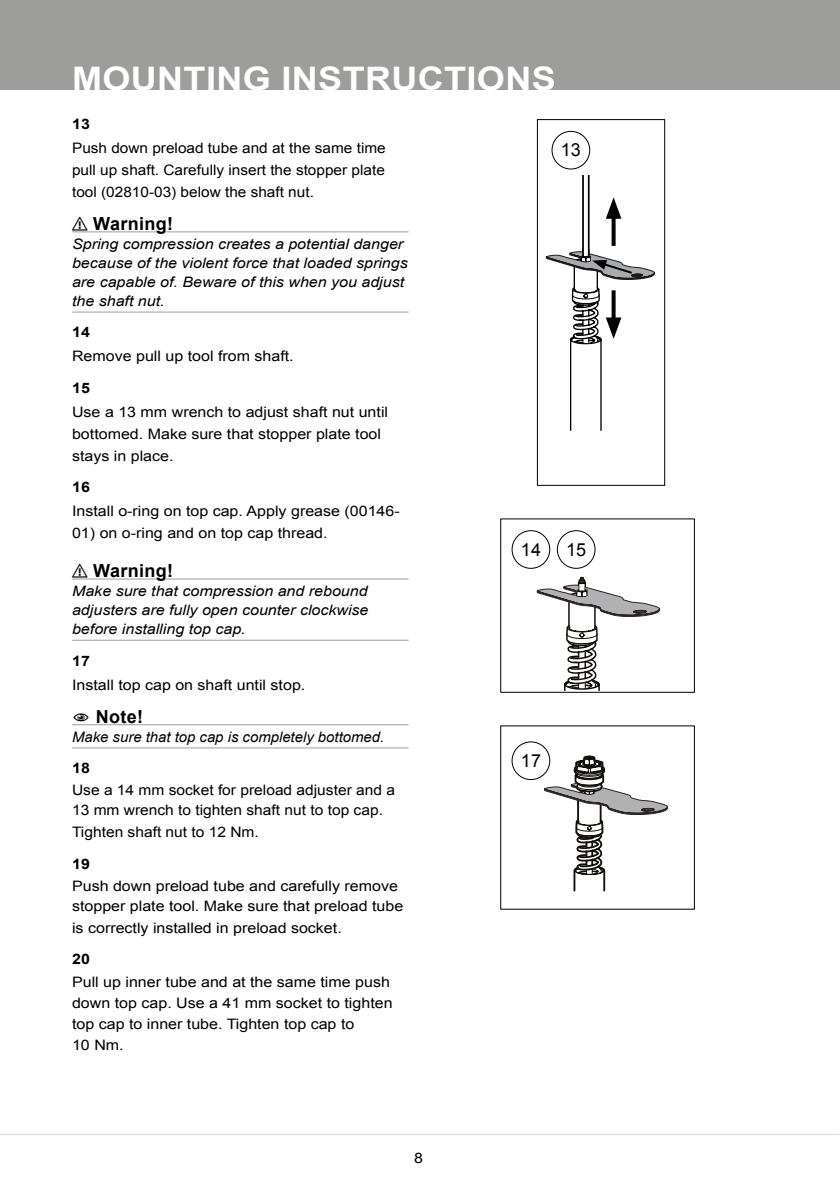
<style>
.page{position:relative;width:840px;height:1191px;background:#fff}
.page>*{position:absolute;margin:0;border:0;box-sizing:border-box;transform-origin:0 0}
.t1{font:700 32.4px "Arial";letter-spacing:.01em;color:#fff;scale:1.11 1}
.t2{font:700 18px "Arial";color:#000}
.t3{font:18px "Arial";letter-spacing:.01em;color:#000}
.t4{font:14.4px/21px "Arial";color:#000;scale:1.11 1}
.t5{font:italic 14.4px/19px "Arial";color:#000;scale:1.11 1}
.t6{font:14.4px/22px "Arial";color:#000;text-align:justify;scale:1.07 1}
.t7{font:14.4px/20px "Arial";color:#000;scale:1.08 1}
.t8{font:italic 14.4px "Arial";color:#000}
.t9{font:700 14.4px "Arial";letter-spacing:.02em;color:#000;scale:1.11 1}
</style>
<div class="page">
<div style="left:0;top:0;width:839px;height:90px;background:#9d9d9c"></div>
<hr style="left:0;top:1134px;width:838px;height:1px;background:#dadada">
<hr style="left:72px;top:231px;width:336px;height:1px;background:#9d9d9c">
<hr style="left:72px;top:312px;width:336px;height:1px;background:#9d9d9c">
<hr style="left:72px;top:578px;width:336px;height:1px;background:#9d9d9c">
<hr style="left:72px;top:640px;width:336px;height:1px;background:#9d9d9c">
<hr style="left:72px;top:724px;width:336px;height:1px;background:#9d9d9c">
<hr style="left:72px;top:747px;width:336px;height:1px;background:#9d9d9c">
<div style="left:536px;top:119px;width:128px;height:367px;border:1px solid #000"></div>
<div style="left:500px;top:518px;width:194px;height:175px;border:1px solid #000"></div>
<div style="left:551px;top:131px;width:39px;height:38px;border:1px solid #000;border-radius:50%"></div>
<div style="left:511px;top:530px;width:39px;height:39px;border:1px solid #000;border-radius:50%"></div>
<div style="left:556px;top:530px;width:39px;height:39px;border:1px solid #000;border-radius:50%"></div>
<div style="left:511px;top:741px;width:39px;height:39px;border:1px solid #000;border-radius:50%"></div>
<svg style="left:545px;top:176px;width:109px;height:255px"></svg>
<svg style="left:536px;top:576px;width:123px;height:115px"></svg>
<svg style="left:543px;top:755px;width:124px;height:136px"></svg>
<h1 class="t1" style="left:72px;top:57px;width:437px">MOUNTING INSTRUCTIONS</h1>
<p class="t9" style="left:72px;top:114px;width:18px">13</p>
<p class="t6" style="left:72px;top:137px;width:294px">Push down preload tube and at the same time pull up shaft. Carefully insert the stopper plate tool (02810‑03) below the shaft nut.</p>
<p class="t2" style="left:72px;top:212px;width:47px">⚠ WARNING!</p>
<p class="t5" style="left:72px;top:235px;width:304px">Spring compression creates a potential danger because of the violent force that loaded springs are capable of. Beware of this when you adjust the shaft nut.</p>
<p class="t9" style="left:72px;top:323px;width:18px">14</p>
<p class="t4" style="left:72px;top:346px;width:201px">Remove pull up tool from shaft.</p>
<p class="t9" style="left:72px;top:378px;width:18px">15</p>
<p class="t4" style="left:72px;top:401px;width:286px;line-height:22px">Use a 13 mm wrench to adjust shaft nut until bottomed. Make sure that stopper plate tool stays in place.</p>
<p class="t9" style="left:72px;top:477px;width:18px">16</p>
<p class="t4" style="left:72px;top:501px;width:296px">Install o-ring on top cap. Apply grease (00146-</p>
<p class="t4" style="left:72px;top:523px;width:231px">01) on o-ring and on top cap thread.</p>
<p class="t2" style="left:72px;top:559px;width:47px">⚠ WARNING!</p>
<p class="t5" style="left:72px;top:582px;width:268px;text-align:justify">Make sure that compression and rebound adjusters are fully open counter clockwise before installing top cap.</p>
<p class="t9" style="left:72px;top:651px;width:18px">17</p>
<p class="t4" style="left:72px;top:674px;width:211px">Install top cap on shaft until stop.</p>
<p class="t2" style="left:109px;top:704px;width:36px">NOT E!</p>
<p class="t8" style="left:72px;top:727px;width:313px">Make sure that top cap is completely bottomed.</p>
<p class="t9" style="left:72px;top:758px;width:18px">18</p>
<p class="t7" style="left:72px;top:780px;width:300px">Use a 14 mm socket for preload adjuster and a<br>13 mm wrench to tighten shaft nut to top cap.</p>
<p class="t7" style="left:72px;top:822px;width:174px">Tighten shaft nut to 12 Nm.</p>
<p class="t9" style="left:72px;top:854px;width:18px">19</p>
<p class="t4" style="left:72px;top:876px;width:300px;line-height:20px">Push down preload tube and carefully remove stopper plate tool. Make sure that preload tube</p>
<p class="t4" style="left:72px;top:917px;width:244px">is correctly installed in preload socket.</p>
<p class="t9" style="left:72px;top:949px;width:18px">20</p>
<p class="t4" style="left:72px;top:971px;width:290px">Pull up inner tube and at the same time push down top cap. Use a 41 mm socket to tighten top cap to inner tube. Tighten top cap to<br>10 Nm.</p>
<p class="t3" style="left:560px;top:138px;width:22px">13</p>
<p class="t3" style="left:520px;top:537px;width:22px">14</p>
<p class="t3" style="left:565px;top:537px;width:22px">15</p>
<p class="t3" style="left:520px;top:748px;width:22px">17</p>
<p class="t4" style="left:414px;top:1147px;width:10px">8</p>
</div>
